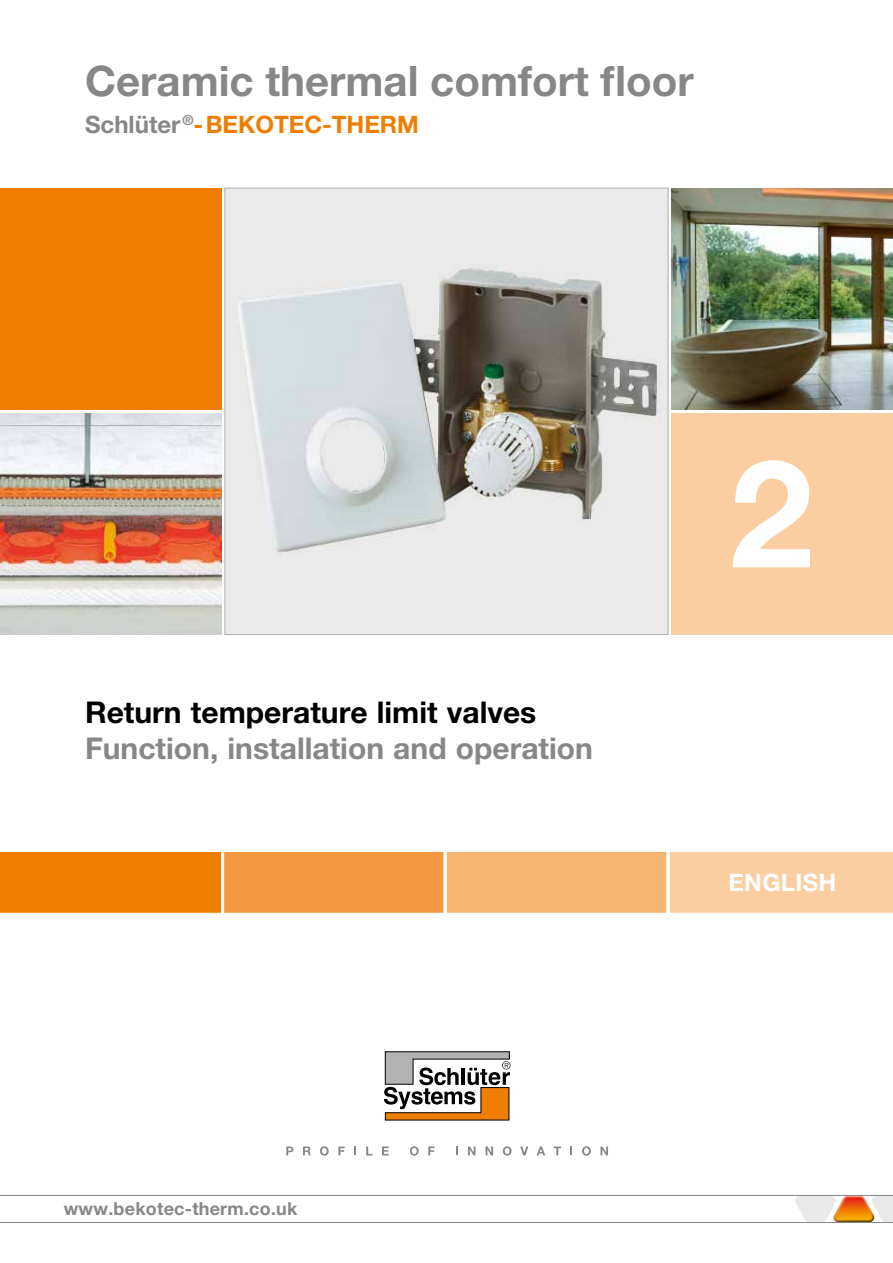
<style>
.page{position:relative;width:893px;height:1263px;background:#fff}
.page>*{position:absolute;margin:0;border:0;box-sizing:border-box;transform-origin:0 0}
.t1{font:700 150px "Helvetica Neue LT Pro";color:#fff}
.t2{font:700 42px "Helvetica Neue LT Pro";color:#878787}
.t3{font:700 30px "Helvetica Neue LT Pro";color:#878787}
.t4{font:700 30px "Helvetica Neue LT Pro";color:#000}
.t5{font:700 24px "Helvetica Neue LT Pro";color:#ef7d00}
.t6{font:700 24px "Helvetica Neue LT Pro";letter-spacing:.01em;color:#fff}
.t7{font:700 18px "Helvetica Neue LT Pro";letter-spacing:.01em;color:#878787}
.s1{color:#878787}
</style>
<div class="page">
<div style="left:0;top:852px;width:221px;height:61px;background:#ef7d00"></div>
<div style="left:223px;top:850px;width:222px;height:64px;background:#f4993f;border:2px solid #fff"></div>
<div style="left:445px;top:850px;width:223px;height:64px;background:#f8b471;border:2px solid #fff"></div>
<div style="left:670px;top:852px;width:223px;height:61px;background:#fbcea2"></div>
<hr style="left:221px;top:833px;width:3px;height:102px;background:#fff">
<hr style="left:443px;top:833px;width:3px;height:102px;background:#fff">
<hr style="left:667px;top:833px;width:3px;height:102px;background:#fff">
<div style="left:672px;top:414px;width:221px;height:221px;background:#fbcea2"></div>
<div style="left:0;top:188px;width:221px;height:221px;background:#ef7d00"></div>
<img style="left:227px;top:190px;width:439px;height:443px">
<img style="left:0;top:414px;width:221px;height:221px">
<img style="left:672px;top:188px;width:221px;height:221px">
<svg style="left:384px;top:1051px;width:126px;height:70px"></svg>
<svg style="left:286px;top:1146px;width:7px;height:9px"></svg>
<svg style="left:303px;top:1146px;width:8px;height:9px"></svg>
<svg style="left:320px;top:1146px;width:9px;height:10px"></svg>
<svg style="left:338px;top:1146px;width:7px;height:9px"></svg>
<svg style="left:354px;top:1146px;width:2px;height:9px"></svg>
<svg style="left:366px;top:1146px;width:6px;height:9px"></svg>
<svg style="left:382px;top:1146px;width:7px;height:9px"></svg>
<svg style="left:410px;top:1146px;width:9px;height:10px"></svg>
<svg style="left:428px;top:1146px;width:7px;height:9px"></svg>
<svg style="left:456px;top:1146px;width:2px;height:9px"></svg>
<svg style="left:468px;top:1146px;width:7px;height:9px"></svg>
<svg style="left:486px;top:1146px;width:7px;height:9px"></svg>
<svg style="left:503px;top:1146px;width:9px;height:10px"></svg>
<svg style="left:520px;top:1146px;width:8px;height:9px"></svg>
<svg style="left:537px;top:1146px;width:8px;height:9px"></svg>
<svg style="left:554px;top:1146px;width:7px;height:9px"></svg>
<svg style="left:570px;top:1146px;width:2px;height:9px"></svg>
<svg style="left:582px;top:1146px;width:9px;height:10px"></svg>
<svg style="left:600px;top:1146px;width:8px;height:9px"></svg>
<svg style="left:795px;top:1196px;width:98px;height:26px"></svg>
<hr style="left:0;top:1222px;width:893px;height:1px;background:#878787">
<hr style="left:0;top:1195px;width:893px;height:1px;background:#878787">
<h2 class="t2" style="left:85px;top:55px;width:610px">Ceramic thermal comfort floor</h2>
<p class="t5" style="left:85px;top:110px;width:335px"><span class="s1">Schlüter</span><sup>®</sup>-BEKOTEC-THERM</p>
<p class="t4" style="left:85px;top:694px;width:453px">Return temperature limit valves</p>
<p class="t3" style="left:85px;top:730px;width:509px">Function, installation and operation</p>
<p class="t7" style="left:64px;top:1198px;width:235px">www.bekotec-therm.co.uk</p>
<h1 class="t1" style="left:730px;top:421px;width:85px">2</h1>
<p class="t6" style="left:728px;top:868px;width:109px">ENGLISH</p>
</div>
